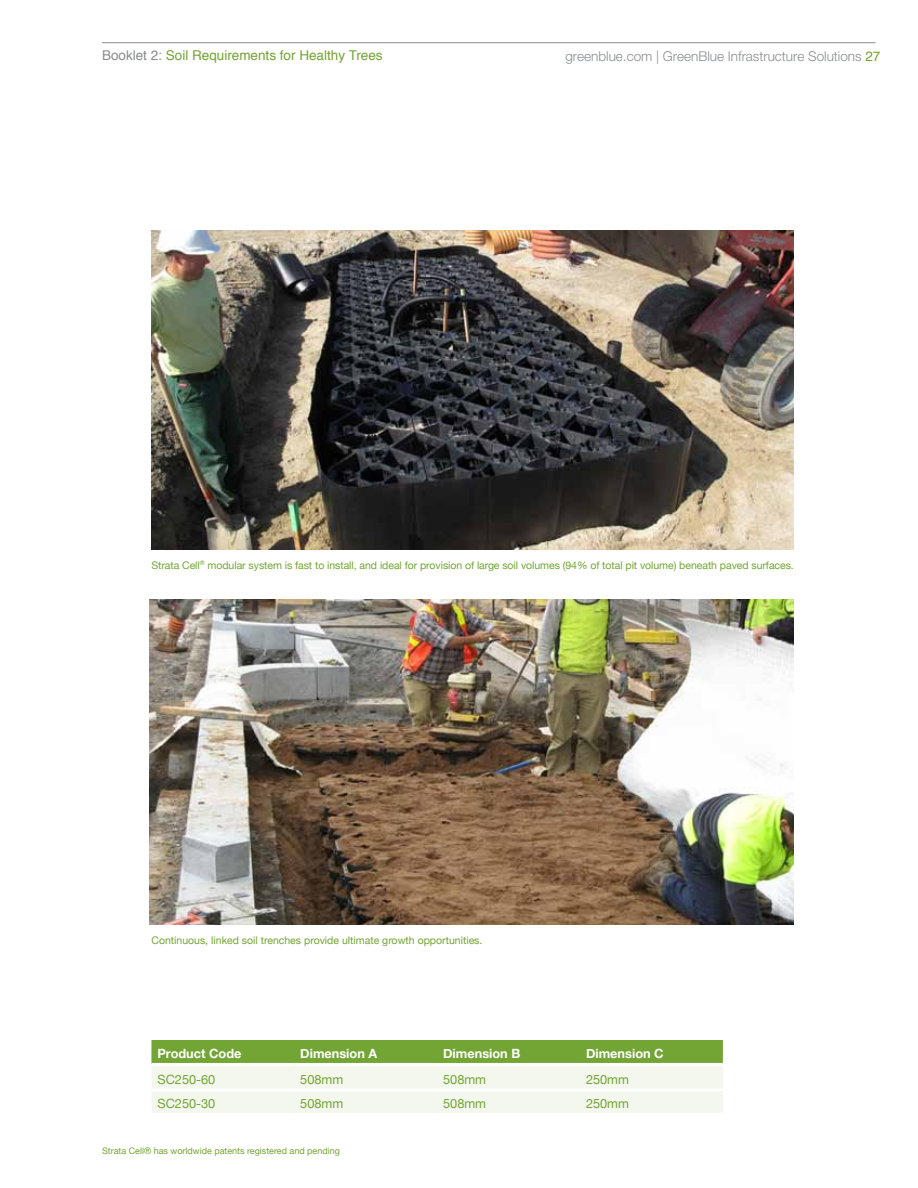
<style>
.page{position:relative;width:918px;height:1188px;background:#fff}
.page>*{position:absolute;margin:0;border:0;box-sizing:border-box;transform-origin:0 0}
.t1{font:300 13.5px "Helvetica Neue LT Std";color:#8a8c8e}
.t2{font:13.5px "Helvetica";color:#73a534}
.t3{font:12.75px "Helvetica Neue";color:#73a534}
.t4{font:700 12.75px "Helvetica Neue";color:#fff}
.t5{font:10.5px "Helvetica Neue";letter-spacing:-.005em;color:#73a534}
.t6{font:9px "Helvetica Neue";color:#73a534}
.s1{color:#8a8c8e}
.s2{font-family:"Helvetica";font-weight:400;color:#73a534}
</style>
<div class="page">
<hr style="left:102px;top:42px;width:773px;height:1px;background:#8a8c8e">
<img style="left:151px;top:230px;width:643px;height:320px">
<svg style="left:151px;top:1040px;width:572px;height:73px;background:#c7dbae"></svg>
<hr style="left:151px;top:1063px;width:143px;height:3px;background:#fff">
<hr style="left:294px;top:1063px;width:143px;height:3px;background:#fff">
<hr style="left:437px;top:1063px;width:143px;height:3px;background:#fff">
<hr style="left:151px;top:1089px;width:143px;height:3px;background:#fff">
<hr style="left:294px;top:1089px;width:143px;height:3px;background:#fff">
<hr style="left:437px;top:1089px;width:143px;height:3px;background:#fff">
<hr style="left:580px;top:1089px;width:143px;height:3px;background:#fff">
<hr style="left:580px;top:1063px;width:143px;height:3px;background:#fff">
<img style="left:150px;top:599px;width:644px;height:325px">
<p class="t2" style="left:102px;top:45px;width:282px"><span class="s1">Booklet 2:</span> Soil Requirements for Healthy Trees</p>
<p class="t1" style="left:565px;top:48px;width:317px">greenblue.com | GreenBlue Infrastructure Solutions <span class="s2">27</span></p>
<p class="t5" style="left:151px;top:556px;width:644px">Strata Cell<sup>®</sup> modular system is fast to install, and ideal for provision of large soil volumes (94% of total pit volume) beneath paved surfaces.</p>
<p class="t5" style="left:151px;top:931px;width:333px">Continuous, linked soil trenches provide ultimate growth opportunities.</p>
<p class="t4" style="left:157px;top:1042px;width:86px">Product Code</p>
<p class="t4" style="left:300px;top:1042px;width:78px">Dimension A</p>
<p class="t4" style="left:443px;top:1042px;width:79px">Dimension B</p>
<p class="t4" style="left:586px;top:1042px;width:79px">Dimension C</p>
<p class="t3" style="left:157px;top:1069px;width:59px">SC250-60</p>
<p class="t3" style="left:300px;top:1069px;width:45px">508mm</p>
<p class="t3" style="left:443px;top:1069px;width:45px">508mm</p>
<p class="t3" style="left:586px;top:1069px;width:45px">250mm</p>
<p class="t3" style="left:157px;top:1093px;width:59px">SC250-30</p>
<p class="t3" style="left:300px;top:1093px;width:45px">508mm</p>
<p class="t3" style="left:443px;top:1093px;width:45px">508mm</p>
<p class="t3" style="left:586px;top:1093px;width:45px">250mm</p>
<p class="t6" style="left:102px;top:1143px;width:239px">Strata Cell® has worldwide patents registered and pending</p>
</div>
